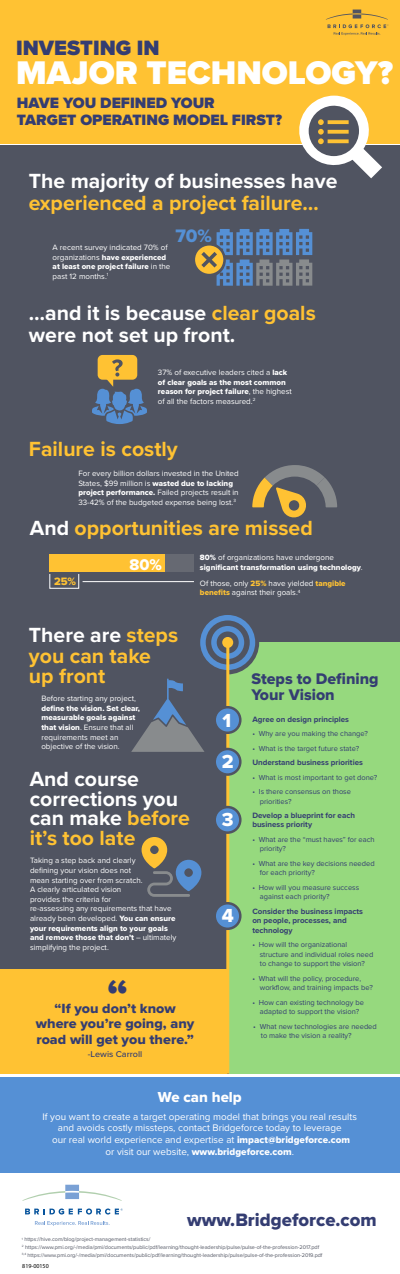
<style>
.page{position:relative;width:400px;height:1274px;background:#fff}
.page>*{position:absolute;margin:0;border:0;box-sizing:border-box;transform-origin:0 0}
.t1{font:42.85px "Proxima Nova Extrabld";color:#343d72}
.t2{font:900 34px "Proxima Nova";color:#fff}
.t3{font:900 21.5px "Proxima Nova";color:#343d72}
.t4{font:700 21.25px/19.5px "Proxima Nova";color:#fff}
.t5{font:700 21.25px/20.2px "Proxima Nova";color:#ffc233}
.t6{font:19.6px/41.3px "Proxima Nova Extrabld";color:#fff}
.t7{font:18.75px "Proxima Nova Extrabld";color:#5590d5}
.t8{font:18.6px "Proxima Nova Extrabld";color:#343d72}
.t9{font:16.15px "Proxima Nova Extrabld";color:#fff}
.t10{font:16px/16.6px "Proxima Nova Extrabld";color:#343d72}
.t11{font:900 15.5px/16.1px "Proxima Nova";color:#343d72}
.t12{font:14.95px "Proxima Nova Extrabld";color:#fff}
.t13{font:13.75px/15.5px "Proxima Nova Extrabld";color:#343d72;text-align:center;scale:1.04 1}
.t14{font:11.1px "Proxima Nova Extrabld";color:#ffc233}
.t15{font:9.9px/11.8px "Proxima Nova";color:#fff;text-align:center}
.t16{font:500 8.75px "Proxima Nova";color:#343d72;scale:1.04 1}
.t17{font:8px/9.6px "Proxima Nova";color:#fff}
.t18{font:8px/9.6px "Proxima Nova Extrabld";color:#fff}
.t19{font:700 8px/9.5px "Proxima Nova";color:#343d72}
.t20{font:7.5px/9.5px "Proxima Nova";color:#343d72}
.t21{font:6px "Myriad Pro";color:#000}
.t22{font:5.5px/7.6px "Proxima Nova";color:#505461}
.s1{font-family:"Proxima Nova"}
.s2{color:#ffc233}
.s3{font-family:"Proxima Nova Extrabld"}
.s4{color:#fff}
.s5{font-family:"Proxima Nova Extrabld";color:#ffc233}
</style>
<div class="page">
<div style="left:0;top:145px;width:400px;height:929px;background:#505461"></div>
<div style="left:0;top:969px;width:227px;height:105px;background:#ffc233"></div>
<div style="left:229px;top:642px;width:171px;height:432px;background:#96d97e"></div>
<div style="left:195px;top:611px;width:64px;height:63px;background:#505461;border-radius:50%"></div>
<div style="left:0;top:0;width:400px;height:144px;background:#ffc233"></div>
<div style="left:0;top:1077px;width:400px;height:96px;background:#5590d5"></div>
<svg style="left:25px;top:1208px;width:98px;height:6px"></svg>
<svg style="left:35px;top:1221px;width:75px;height:5px"></svg>
<svg style="left:22px;top:1185px;width:100px;height:16px"></svg>
<svg style="left:326px;top:10px;width:63px;height:25px"></svg>
<svg style="left:92px;top:355px;width:55px;height:69px"></svg>
<svg style="left:252px;top:465px;width:85px;height:53px"></svg>
<svg style="left:142px;top:837px;width:59px;height:60px"></svg>
<svg style="left:195px;top:229px;width:117px;height:57px"></svg>
<svg style="left:131px;top:679px;width:73px;height:73px"></svg>
<svg style="left:200px;top:615px;width:55px;height:55px"></svg>
<hr style="left:226px;top:646px;width:3px;height:428px;background:#ffc233">
<div style="left:215px;top:707px;width:25px;height:26px;background:#5590d5;border-radius:50%"></div>
<div style="left:213px;top:706px;width:29px;height:28px;border:2px solid #505461;border-radius:50%"></div>
<svg style="left:215px;top:749px;width:25px;height:26px"></svg>
<div style="left:213px;top:748px;width:29px;height:28px;border:2px solid #505461;border-radius:50%"></div>
<div style="left:215px;top:807px;width:25px;height:26px;background:#5590d5;border-radius:50%"></div>
<div style="left:213px;top:806px;width:29px;height:28px;border:2px solid #505461;border-radius:50%"></div>
<div style="left:215px;top:903px;width:25px;height:26px;background:#5590d5;border-radius:50%"></div>
<div style="left:213px;top:902px;width:29px;height:28px;border:2px solid #505461;border-radius:50%"></div>
<svg style="left:299px;top:96px;width:83px;height:82px"></svg>
<div style="left:49px;top:554px;width:145px;height:18px;background:#666972"></div>
<div style="left:50px;top:574px;width:29px;height:15px;border:1px solid #fff"></div>
<div style="left:49px;top:554px;width:116px;height:18px;background:#ffc233"></div>
<hr style="left:83px;top:581px;width:111px;height:1px;background:#fff">
<h3 class="t3" style="left:16px;top:32px;width:145px">INVESTING IN</h3>
<h2 class="t2" style="left:16px;top:47px;width:378px">MAJOR TECHNOLOGY?</h2>
<h3 class="t11" style="left:17px;top:95px;width:267px">HAVE YOU DEFINED YOUR<br>TARGET OPERATING MODEL FIRST?</h3>
<h3 class="t4" style="left:29px;top:171px;width:310px">The majority of businesses have</h3>
<h3 class="t5" style="left:29px;top:193px;width:291px">experienced a project failure…</h3>
<h3 class="t7" style="left:175px;top:222px;width:38px">70%</h3>
<p class="t17" style="left:53px;top:242px;width:117px">A recent survey indicated 70% of</p>
<p class="t18" style="left:53px;top:252px;width:119px"><span class="s1">organizations</span> have experienced at least one project failure <span class="s1">in the</span></p>
<p class="t17" style="left:53px;top:271px;width:57px">past 12 months.<sup>1</sup></p>
<h3 class="t4" style="left:29px;top:301px;width:288px;line-height:22.2px">…and it is because <span class="s2">clear goals </span>were not set up front.</h3>
<p class="t17" style="left:158px;top:367px;width:131px">37% of executive leaders cited a <span class="s3">lack</span></p>
<p class="t18" style="left:158px;top:377px;width:135px">of clear goals as the most common reason for project failure<span class="s1">, the highest</span></p>
<p class="t17" style="left:158px;top:396px;width:99px">of all the factors measured.<sup>2</sup></p>
<h3 class="t5" style="left:29px;top:439px;width:150px">Failure is costly</h3>
<p class="t17" style="left:78px;top:468px;width:162px">For every billion dollars invested in the United States, $99 million is <span class="s3">wasted due to lacking project performance.</span> Failed projects result in 33-42% of the budgeted expense being lost.<sup>3</sup></p>
<h3 class="t5" style="left:30px;top:518px;width:284px"><span class="s4">And</span> opportunities are missed</h3>
<h3 class="t14" style="left:54px;top:573px;width:24px">25%</h3>
<h3 class="t9" style="left:130px;top:552px;width:34px">80%</h3>
<p class="t17" style="left:200px;top:553px;width:135px"><span class="s3">80%</span> of organizations have undergone</p>
<p class="t18" style="left:200px;top:562px;width:164px">significant transformation using technology<span class="s1">.</span></p>
<p class="t17" style="left:200px;top:578px;width:147px">Of those, only <span class="s5">25%</span> have yielded <span class="s5">tangible benefits</span> against their goals.<sup>4</sup></p>
<h3 class="t5" style="left:29px;top:625px;width:151px"><span class="s4">There are</span> steps you can take up front</h3>
<p class="t17" style="left:41px;top:693px;width:96px">Before starting any project,</p>
<p class="t18" style="left:41px;top:703px;width:100px">define the vision. Set clear, measurable goals against</p>
<p class="t17" style="left:41px;top:722px;width:94px"><span class="s3">that vision</span>. Ensure that all requirements meet an objective of the vision.</p>
<h3 class="t4" style="left:30px;top:769px;width:162px">And course corrections you can make <span class="s2">before it’s too late</span></h3>
<p class="t17" style="left:30px;top:855px;width:147px">Taking a step back and clearly<br>defining your vision does not<br>mean starting over from scratch.<br>A clearly articulated vision<br>provides the criteria for<br>re-assessing any requirements that have already been developed. <span class="s3">You can ensure</span></p>
<p class="t18" style="left:30px;top:923px;width:148px">your requirements align to your goals and remove those that don’t <span class="s1">– ultimately</span></p>
<p class="t17" style="left:30px;top:942px;width:80px">simplifying the project.</p>
<h1 class="t1" style="left:107px;top:962px;width:23px">“</h1>
<h3 class="t13" style="left:36px;top:1000px;width:154px">“If you don’t know where you’re going, any road will get you there.”</h3>
<p class="t16" style="left:88px;top:1048px;width:54px">-Lewis Carroll</p>
<h3 class="t6" style="left:222px;top:699px;width:13px">1<br>2</h3>
<h3 class="t6" style="left:222px;top:799px;width:13px">3</h3>
<h3 class="t6" style="left:222px;top:895px;width:14px">4</h3>
<h3 class="t10" style="left:251px;top:670px;width:129px">Steps to Defining<br>Your Vision</h3>
<p class="t19" style="left:252px;top:714px;width:98px">Agree on design principles</p>
<p class="t20" style="left:252px;top:729px;width:117px">• Why are you making the change?</p>
<p class="t20" style="left:252px;top:743px;width:108px">• What is the target future state?</p>
<p class="t19" style="left:252px;top:758px;width:112px">Understand business priorities</p>
<p class="t20" style="left:252px;top:772px;width:126px">• What is most important to get done?</p>
<p class="t20" style="left:260px;top:787px;width:93px;text-indent:-8px">• Is there consensus on those priorities?</p>
<p class="t19" style="left:252px;top:810px;width:104px">Develop a blueprint for each business priority</p>
<p class="t20" style="left:260px;top:834px;width:116px;text-indent:-8px">• What are the “must haves” for each priority?</p>
<p class="t20" style="left:260px;top:858px;width:116px;text-indent:-8px">• What are the key decisions needed for each priority?</p>
<p class="t20" style="left:260px;top:882px;width:101px;text-indent:-8px">• How will you measure success against each priority?</p>
<p class="t19" style="left:252px;top:906px;width:112px">Consider the business impacts on people, processes, and technology</p>
<p class="t20" style="left:260px;top:940px;width:115px;text-indent:-8px">• How will the organizational structure and individual roles need to change to support the vision?</p>
<p class="t20" style="left:260px;top:973px;width:114px;text-indent:-8px">• What will the policy, procedure, workflow, and training impacts be?</p>
<p class="t20" style="left:252px;top:997px;width:113px;text-align:center">• How can existing technology be adapted to support the vision?</p>
<p class="t20" style="left:261px;top:1021px;width:118px;text-indent:-8px">• What new technologies are needed to make the vision a reality?</p>
<h3 class="t12" style="left:158px;top:1086px;width:85px">We can help</h3>
<p class="t15" style="left:43px;top:1110px;width:316px">If you want to create a target operating model that brings you real results and avoids costly missteps, contact Bridgeforce today to leverage<br>our real world experience and expertise at <span class="s3">impact@bridgeforce.com<br></span>or visit our website, <span class="s3">www.bridgeforce.com</span>.</p>
<h3 class="t8" style="left:187px;top:1206px;width:191px">www.Bridgeforce.com</h3>
<p class="t22" style="left:22px;top:1236px;width:302px"><sup>1</sup> https://hive.com/blog/project-management-statistics/<br><sup>2</sup> https://www.pmi.org/-/media/pmi/documents/public/pdf/learning/thought-leadership/pulse/pulse-of-the-profession-2017.pdf<br><sup>3,4</sup> https://www.pmi.org/-/media/pmi/documents/public/pdf/learning/thought-leadership/pulse/pulse-of-the-profession-2019.pdf</p>
<p class="t21" style="left:22px;top:1262px;width:28px">819-00150</p>
</div>
